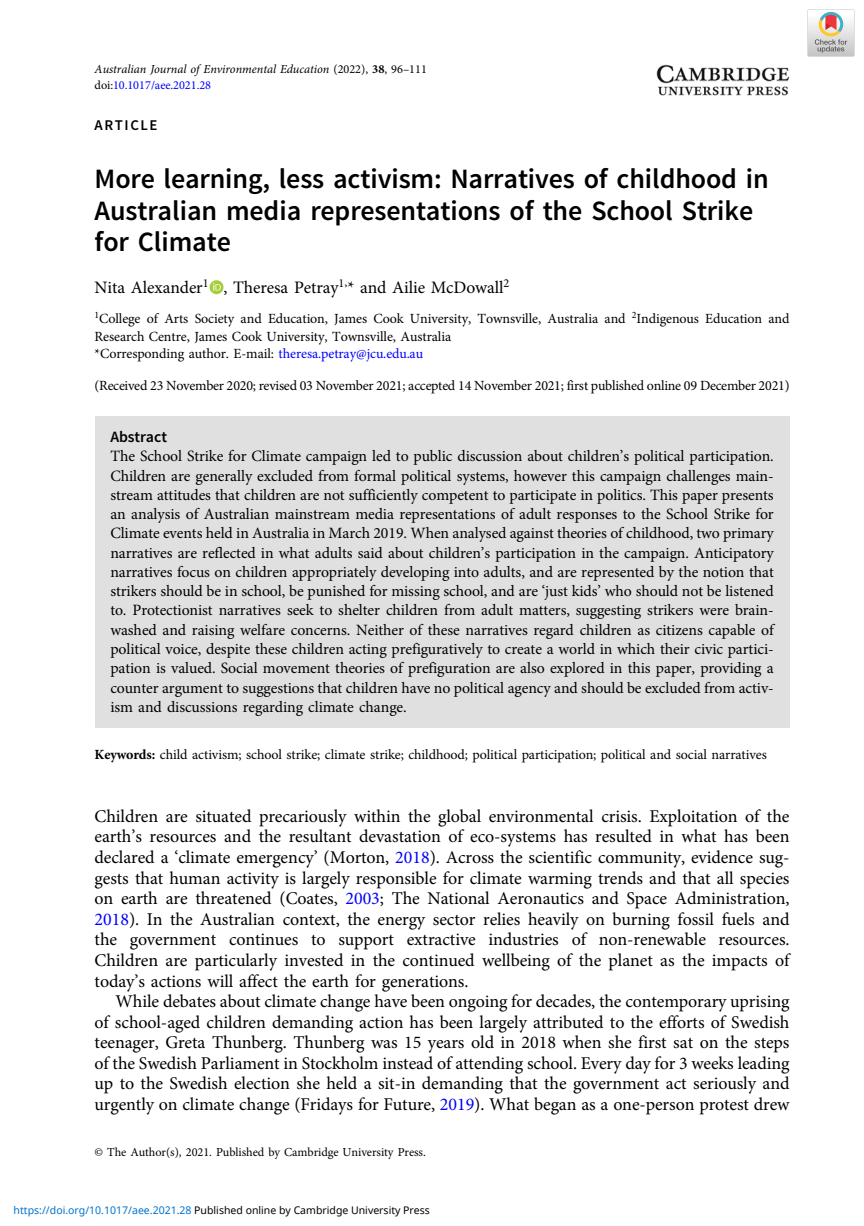
<style>
.page{position:relative;width:864px;height:1226px;background:#fff}
.page>*{position:absolute;margin:0;border:0;box-sizing:border-box;transform-origin:0 0}
.t1{font:28px/31.5px "Adv OT031 da 8 bf";color:#000}
.t2{font:18.03px/20.7px "Adv OT1 ef 757 c 0";color:#000;text-align:justify}
.t3{font:17.5px "Adv OT1 ef 757 c 0";color:#000}
.t4{font:15.75px/19.2px "Adv OT1 ef 757 c 0";color:#000;text-align:justify}
.t5{font:15.75px "Adv OT031 da 8 bf";color:#000}
.t6{font:14.88px "Adv OT031 da 8 bf";letter-spacing:.11em;color:#000}
.t7{font:14px/17.5px "Adv OT1 ef 757 c 0";color:#000}
.t8{font:12.25px "Adv OT7 d 6 df 7 ab.I";color:#000}
.t9{font:12.25px "Adv OT1 ef 757 c 0";color:#000}
.t10{font:12.25px "Adv OT1 ef 757 c 0";color:#00f}
.t11{font:10.5px "Noto Sans";color:#000}
.s1{font-family:"Adv OT1 ef 757 c 0"}
.s2{font-family:"Adv O Tb 65 e 897 d.B"}
.s3{color:#000}
.s4{color:#00f}
.s5{font-style:inherit}
.s6{color:#0172cf}
</style>
<div class="page">
<svg style="left:209px;top:280px;width:14px;height:14px"></svg>
<svg style="left:213px;top:283px;width:8px;height:7px"></svg>
<div style="left:95px;top:416px;width:694px;height:311px;background:#e0e0e0"></div>
<img style="left:656px;top:64px;width:133px;height:31px">
<img style="left:807px;top:9px;width:48px;height:48px">
<p class="t8" style="left:95px;top:64px;width:333px">Australian Journal of Environmental Education <span class="s1">(2022),</span> <span class="s2">38</span><span class="s1">, 96</span><span class="s1">–</span><span class="s1">111</span></p>
<p class="t10" style="left:95px;top:80px;width:118px"><span class="s3">doi:</span>10.1017/aee.2021.28</p>
<p class="t6" style="left:95px;top:120px;width:64px">ARTICLE</p>
<h1 class="t1" style="left:95px;top:165px;width:675px">More learning, less activism: Narratives of childhood in<br>Australian media representations of the School Strike for Climate</h1>
<p class="t3" style="left:95px;top:281px;width:416px">Nita Alexander<sup>1</sup> , Theresa Petray<sup>1</sup><sup>,</sup>* and Ailie McDowall<sup>2</sup></p>
<p class="t7" style="left:95px;top:311px;width:696px"><sup>1</sup>College of Arts Society and Education, James Cook University, Townsville, Australia and <sup>2</sup>Indigenous Education and<br>Research Centre, James Cook University, Townsville, Australia<br>*Corresponding author. E-mail: <span class="s4">theresa.petray@jcu.edu.au</span></p>
<p class="t7" style="left:95px;top:377px;width:696px">(Received 23 November 2020; revised 03 November 2021; accepted 14 November 2021; first published online 09 December 2021)</p>
<p class="t5" style="left:110px;top:431px;width:58px">Abstract</p>
<p class="t4" style="left:110px;top:448px;width:664px">The School Strike for Climate campaign led to public discussion about children<span class="s5">’</span>s political participation.<br>Children are generally excluded from formal political systems, however this campaign challenges main&shy;stream attitudes that children are not sufficiently competent to participate in politics. This paper presents an analysis of Australian mainstream media representations of adult responses to the School Strike for Climate events held in Australia in March 2019. When analysed against theories of childhood, two primary narratives are reflected in what adults said about children<span class="s5">’</span>s participation in the campaign. Anticipatory narratives focus on children appropriately developing into adults, and are represented by the notion that strikers should be in school, be punished for missing school, and are <span class="s5">‘</span>just kids<span class="s5">’</span> who should not be listened to. Protectionist narratives seek to shelter children from adult matters, suggesting strikers were brain&shy;washed and raising welfare concerns. Neither of these narratives regard children as citizens capable of political voice, despite these children acting prefiguratively to create a world in which their civic partici&shy;pation is valued. Social movement theories of prefiguration are also explored in this paper, providing a counter argument to suggestions that children have no political agency and should be excluded from activ&shy;ism and discussions regarding climate change.</p>
<p class="t7" style="left:95px;top:747px;width:673px"><span class="s2">Keywords:</span> child activism; school strike; climate strike; childhood; political participation; political and social narratives</p>
<p class="t2" style="left:95px;top:807px;width:696px">Children are situated precariously within the global environmental crisis. Exploitation of the earth<span class="s5">’</span>s resources and the resultant devastation of eco-systems has resulted in what has been declared a <span class="s5">‘</span>climate emergency<span class="s5">’</span> (Morton, <span class="s4">2018</span>). Across the scientific community, evidence sug&shy;gests that human activity is largely responsible for climate warming trends and that all species on earth are threatened (Coates, <span class="s4">2003</span>; The National Aeronautics and Space Administration, <span class="s4">2018</span>). In the Australian context, the energy sector relies heavily on burning fossil fuels and the government continues to support extractive industries of non-renewable resources.<br>Children are particularly invested in the continued wellbeing of the planet as the impacts of today<span class="s5">’</span>s actions will affect the earth for generations.</p>
<p class="t2" style="left:95px;top:992px;width:696px;text-indent:21px">While debates about climate change have been ongoing for decades, the contemporary uprising of school-aged children demanding action has been largely attributed to the efforts of Swedish teenager, Greta Thunberg. Thunberg was 15 years old in 2018 when she first sat on the steps of the Swedish Parliament in Stockholm instead of attending school. Every day for 3 weeks leading up to the Swedish election she held a sit-in demanding that the government act seriously and urgently on climate change (Fridays for Future, <span class="s4">2019</span>). What began as a one-person protest drew</p>
<p class="t9" style="left:95px;top:1146px;width:332px">© The Author(s), 2021. Published by Cambridge University Press.</p>
<p class="t11" style="left:14px;top:1202px;width:417px"><span class="s6">https://doi.org/10.1017/aee.2021.28</span> Published online by Cambridge University Press</p>
</div>
